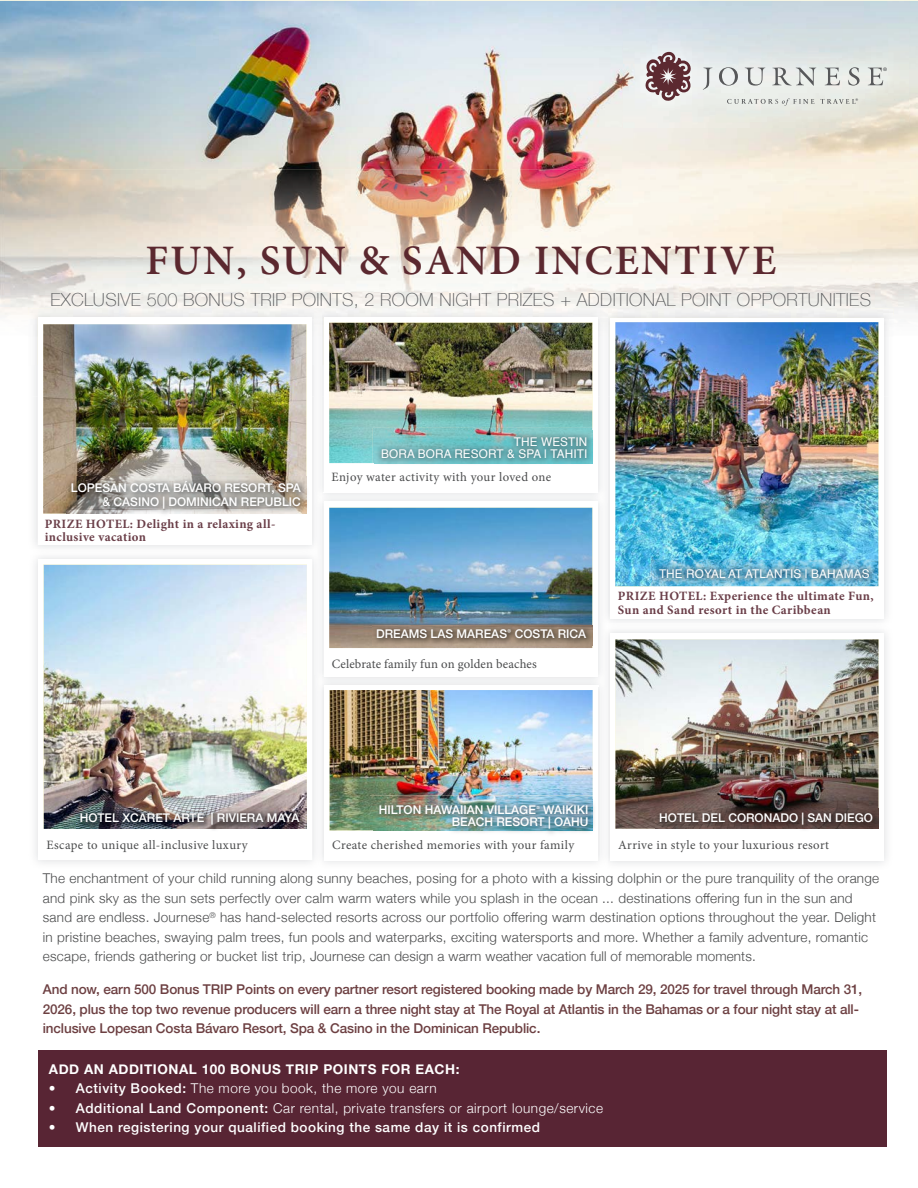
<style>
.page{position:relative;width:918px;height:1188px;background:#fff}
.page>*{position:absolute;margin:0;border:0;box-sizing:border-box;transform-origin:0 0}
.t1{font:600 42px "Minion Pro";letter-spacing:.05em;color:#5b282f}
.t2{font:100 18px "Helvetica Neue";letter-spacing:.02em;color:#57585a}
.t3{font:300 13.5px/19.5px "Helvetica Neue";letter-spacing:.02em;color:#4b4c4d}
.t4{font:500 13.5px/19.5px "Helvetica Neue";letter-spacing:-.01em;color:#6d4042}
.t5{font:300 13.5px "Helvetica Neue";letter-spacing:.04em;color:#fff}
.t6{font:500 13.5px "Helvetica Neue";letter-spacing:.04em;color:#fff}
.t7{font:700 13.5px "Helvetica Neue";letter-spacing:.04em;color:#fff}
.t8{font:12.75px "Minion Pro";letter-spacing:.025em;color:#4b4c4d}
.t9{font:700 12.75px/13.5px "Minion Pro";letter-spacing:.03em;color:#6a3e48}
.t10{font:500 12px/13.5px "Helvetica Neue";color:#fff;text-align:right}
.t11{font:12px/12px "Helvetica";letter-spacing:.01em;color:#fff;text-align:right}
.t12{font:11.1px "Myriad Pro";color:#57585a}
.t13{font:6.6px "Myriad Pro";color:#57585a}
.s1{font-family:"Minion Pro";font-weight:400;font-size:13.5px}
.s2{font-family:"Minion Pro";font-style:italic}
.s3{font-weight:500}
</style>
<div class="page">
<img style="left:0;top:1px;width:918px;height:168px">
<img style="left:0;top:169px;width:918px;height:146px">
<img style="left:52px;top:293px;width:818px;height:15px">
<img style="left:28px;top:308px;width:287px;height:555px">
<div style="left:38px;top:318px;width:274px;height:227px;background:#fff"></div>
<img style="left:43px;top:324px;width:263px;height:190px">
<img style="left:314px;top:308px;width:286px;height:57px">
<div style="left:324px;top:318px;width:274px;height:175px;background:#fff"></div>
<img style="left:329px;top:323px;width:263px;height:140px">
<img style="left:29px;top:550px;width:285px;height:5px">
<div style="left:38px;top:559px;width:274px;height:301px;background:#fff"></div>
<img style="left:44px;top:565px;width:263px;height:264px">
<img style="left:330px;top:690px;width:263px;height:140px">
<img style="left:329px;top:508px;width:263px;height:140px">
<img style="left:600px;top:308px;width:293px;height:314px">
<svg style="left:600px;top:492px;width:7px;height:10px"></svg>
<div style="left:610px;top:318px;width:274px;height:301px;background:#fff"></div>
<img style="left:615px;top:322px;width:263px;height:264px">
<img style="left:600px;top:628px;width:8px;height:235px">
<svg style="left:600px;top:676px;width:7px;height:10px"></svg>
<img style="left:615px;top:639px;width:263px;height:190px">
<img style="left:624px;top:30px;width:284px;height:97px">
<svg style="left:646px;top:52px;width:45px;height:49px;background:#997d82"></svg>
<svg style="left:703px;top:68px;width:9px;height:22px"></svg>
<svg style="left:719px;top:67px;width:19px;height:19px"></svg>
<svg style="left:745px;top:68px;width:20px;height:18px"></svg>
<svg style="left:772px;top:67px;width:44px;height:19px"></svg>
<svg style="left:825px;top:68px;width:15px;height:17px"></svg>
<svg style="left:848px;top:67px;width:12px;height:19px"></svg>
<svg style="left:868px;top:68px;width:15px;height:17px"></svg>
<svg style="left:727px;top:98px;width:129px;height:8px"></svg>
<img style="left:76px;top:809px;width:230px;height:20px">
<img style="left:66px;top:476px;width:240px;height:38px">
<img style="left:373px;top:428px;width:219px;height:35px">
<img style="left:375px;top:430px;width:218px;height:34px">
<img style="left:375px;top:430px;width:217px;height:33px">
<img style="left:370px;top:795px;width:223px;height:35px">
<img style="left:374px;top:805px;width:220px;height:29px">
<img style="left:374px;top:799px;width:219px;height:31px">
<svg style="left:592px;top:625px;width:1px;height:21px"></svg>
<img style="left:373px;top:625px;width:219px;height:21px">
<img style="left:804px;top:808px;width:75px;height:22px">
<img style="left:656px;top:808px;width:222px;height:21px">
<div style="left:39px;top:1050px;width:848px;height:96px;background:#582534"></div>
<img style="left:651px;top:586px;width:227px;height:1px">
<img style="left:651px;top:560px;width:227px;height:26px">
<img style="left:652px;top:562px;width:224px;height:23px">
<p class="t13" style="left:855px;top:97px;width:4px">®</p>
<p class="t12" style="left:883px;top:64px;width:6px">®</p>
<h1 class="t1" style="left:145px;top:232px;width:632px">FUN, SUN &amp; SAND INCENTIVE</h1>
<h2 class="t2" style="left:51px;top:286px;width:822px">EXCLUSIVE 500 BONUS TRIP POINTS, 2 ROOM NIGHT PRIZES + ADDITIONAL POINT OPPORTUNITIES</h2>
<p class="t10" style="left:71px;top:480px;width:232px">LOPESAN COSTA BÁVARO RESORT, SPA &amp; CASINO | DOMINICAN REPUBLIC</p>
<p class="t9" style="left:45px;top:517px;width:232px">PRIZE HOTEL: Delight in a relaxing all&shy;inclusive vacation</p>
<p class="t11" style="left:381px;top:436px;width:208px">THE WESTIN<br>BORA BORA RESORT &amp; SPA | TAHITI</p>
<p class="t8" style="left:332px;top:469px;width:221px">Enjoy water activity with your loved one</p>
<p class="t10" style="left:376px;top:626px;width:212px">DREAMS LAS MAREAS<span class="s1">®</span> COSTA RICA</p>
<p class="t8" style="left:332px;top:655px;width:207px">Celebrate family fun on golden beaches</p>
<p class="t11" style="left:659px;top:568px;width:212px">THE ROYAL AT ATLANTIS | BAHAMAS</p>
<p class="t9" style="left:618px;top:589px;width:257px">PRIZE HOTEL: Experience the ultimate Fun,<br>Sun and Sand resort in the Caribbean</p>
<p class="t10" style="left:80px;top:810px;width:221px">HOTEL XCARET ARTE | RIVIERA MAYA</p>
<p class="t10" style="left:379px;top:802px;width:211px;line-height:12px">HILTON HAWAIIAN VILLAGE<span class="s2">®</span> WAIKIKI<br>BEACH RESORT | OAHU</p>
<p class="t8" style="left:46px;top:836px;width:203px">Escape to unique all-inclusive luxury</p>
<p class="t8" style="left:332px;top:836px;width:244px">Create cherished memories with your family</p>
<p class="t10" style="left:659px;top:810px;width:215px">HOTEL DEL CORONADO | SAN DIEGO</p>
<p class="t8" style="left:618px;top:836px;width:213px">Arrive in style to your luxurious resort</p>
<p class="t3" style="left:43px;top:868px;width:838px">The enchantment of your child running along sunny beaches, posing for a photo with a kissing dolphin or the pure tranquility of the orange and pink sky as the sun sets perfectly over calm warm waters while you splash in the ocean ... destinations offering fun in the sun and sand are endless. Journese<sup>®</sup> has hand-selected resorts across our portfolio offering warm destination options throughout the year. Delight in pristine beaches, swaying palm trees, fun pools and waterparks, exciting watersports and more. Whether a family adventure, romantic escape, friends gathering or bucket list trip, Journese can design a warm weather vacation full of memorable moments.</p>
<p class="t4" style="left:43px;top:979px;width:821px">And now, earn 500 Bonus TRIP Points on every partner resort registered booking made by March 29, 2025 for travel through March 31,<br>2026, plus the top two revenue producers will earn a three night stay at The Royal at Atlantis in the Bahamas or a four night stay at all&shy;inclusive Lopesan Costa Bávaro Resort, Spa &amp; Casino in the Dominican Republic.</p>
<p class="t7" style="left:49px;top:1058px;width:412px">ADD AN ADDITIONAL 100 BONUS TRIP POINTS FOR EACH:</p>
<p class="t5" style="left:49px;top:1077px;width:389px"><span class="s3">• Activity Booked:</span> The more you book, the more you earn</p>
<p class="t5" style="left:49px;top:1097px;width:556px"><span class="s3">• Additional Land Component:</span> Car rental, private transfers or airport lounge/service</p>
<p class="t6" style="left:49px;top:1116px;width:493px">• When registering your qualified booking the same day it is confirmed</p>
</div>
